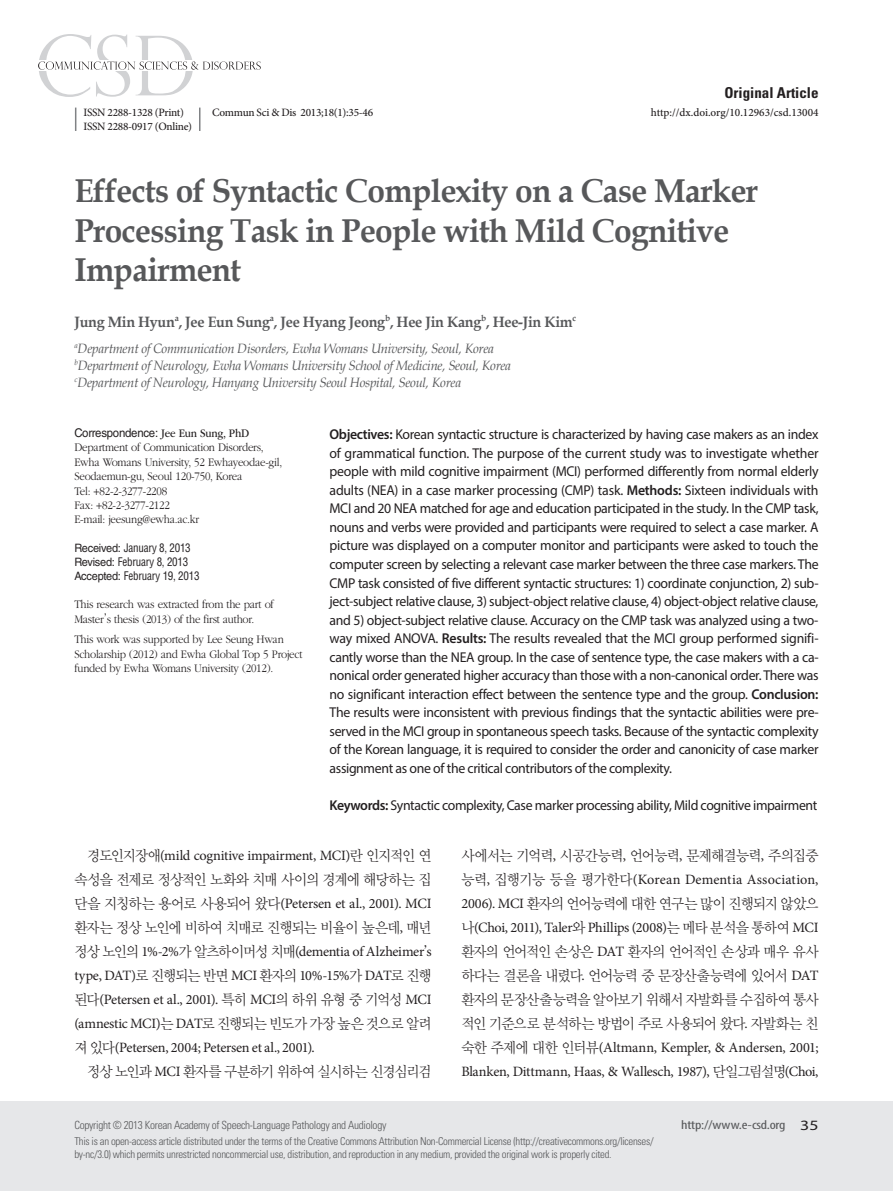
<style>
.page{position:relative;width:893px;height:1191px;background:#fff}
.page>*{position:absolute;margin:0;border:0;box-sizing:border-box;transform-origin:0 0}
.t1{font:700 33px/39.6px "Book Antiqua";letter-spacing:-.02em;color:#57585a;scale:.96 1}
.t2{font:700 15px "Book Antiqua";letter-spacing:-.02em;color:#57585a;scale:.96 1}
.t3{font:700 condensed 15px "Univers LT Std";color:#231f20}
.t4{font:14.7px/24px "YDIY Mj O320";letter-spacing:-.05em;color:#231f20;text-align:justify;scale:.95 1}
.t5{font:14.7px "YDIY Mj O320";letter-spacing:-.07em;color:#231f20;scale:.95 1}
.t6{font:14.25px/18.6px "Myriad Pro";letter-spacing:-.03em;color:#231f20;text-align:justify}
.t7{font:14.25px/24px "Minion Pro";letter-spacing:-.02em;color:#231f20;text-align:justify}
.t8{font:14.25px "Minion Pro";letter-spacing:.01em;color:#231f20}
.t9{font:italic 13.5px/16.8px "Book Antiqua";letter-spacing:-.02em;color:#57585a;scale:.96 1}
.t10{font:condensed 12.75px "Myriad Pro";letter-spacing:-.015em;color:#57585a;scale:1.25 1}
.t11{font:300 12px/14.4px "ITC Garamond Std";letter-spacing:-.02em;color:#231f20;scale:.91 1}
.t12{font:12px "Helvetica LT Std";letter-spacing:-.02em;color:#231f20;scale:.95 1}
.t13{font:condensed 11.55px/13.8px "Helvetica LT Std";letter-spacing:-.02em;color:#231f20;scale:.95 1}
.t14{font:500 11.25px "Minion Pro";letter-spacing:-.025em;color:#231f20}
.t15{font:300 condensed 11.25px "Univers LT Std";letter-spacing:-.025em;color:#57585a}
.t16{font:500 11.25px "Minion Pro";color:#231f20}
.t17{font:300 condensed 10.8px/12.9px "Univers LT Std";letter-spacing:-.025em;color:#57585a}
.s1{font-family:"ITC Garamond Std"}
.s2{font-stretch:normal}
.s3{font-family:"Batang";font-weight:400}
.s4{font-weight:600}
.s5{font-family:"YDIY Mj O320";font-size:14.7px}
.s6{font-family:"Minion Pro";font-size:14.25px}
.s7{font-family:"Batang";font-size:14.7px}
.s8{font-stretch:normal;font-size:14.25px;color:#231f20}
</style>
<div class="page">
<div style="left:0;top:1101px;width:893px;height:90px;background:#e6e7e9"></div>
<svg style="left:75px;top:108px;width:1px;height:23px"></svg>
<svg style="left:199px;top:108px;width:1px;height:23px"></svg>
<svg style="left:38px;top:34px;width:223px;height:63px"></svg>
<p class="t14" style="left:84px;top:104px;width:102px">ISSN 2288-1328 (Print)</p>
<p class="t14" style="left:212px;top:105px;width:162px">Commun Sci &amp; Dis 2013;18(1):35-46</p>
<p class="t14" style="left:84px;top:119px;width:110px">ISSN 2288-0917 (Online)</p>
<p class="t3" style="left:724px;top:83px;width:96px">Original Article</p>
<p class="t16" style="left:651px;top:105px;width:169px">http://dx.doi.org/10.12963/csd.13004</p>
<h1 class="t1" style="left:74px;top:171px;width:714px">Effects of Syntactic Complexity on a Case Marker<br>Processing Task in People with Mild Cognitive<br>Impairment</h1>
<p class="t2" style="left:74px;top:312px;width:524px">Jung Min Hyun<sup>a</sup>, Jee Eun Sung<sup>a</sup>, Jee Hyang Jeong<sup>b</sup>, Hee Jin Kang<sup>b</sup>, Hee-Jin Kim<sup>c</sup></p>
<p class="t9" style="left:74px;top:340px;width:456px"><sup>a</sup>Department of Communication Disorders, Ewha Womans University, Seoul, Korea <sup>b</sup>Department of Neurology, Ewha Womans University School of Medicine, Seoul, Korea <sup>c</sup>Department of Neurology, Hanyang University Seoul Hospital, Seoul, Korea</p>
<p class="t12" style="left:74px;top:426px;width:186px">Correspondence: <span class="s1">Jee Eun Sung, PhD</span></p>
<p class="t11" style="left:74px;top:440px;width:230px">Department of Communication Disorders,<br>Ewha Womans University, 52 Ewhayeodae-gil,<br>Seodaemun-gu, Seoul 120-750, Korea<br>Tel: +82-2-3277-2208<br>Fax: +82-2-3277-2122<br>E-mail: jeesung@ewha.ac.kr</p>
<p class="t13" style="left:74px;top:541px;width:133px"><span class="s2">Received:</span> January 8, 2013<br><span class="s2">Revised:</span> February 8, 2013<br><span class="s2">Accepted:</span> February 19, 2013</p>
<p class="t11" style="left:74px;top:597px;width:221px">This research was extracted from the part of<br>Master<span class="s3">’</span>s thesis (2013) of the first author.</p>
<p class="t11" style="left:74px;top:632px;width:252px">This work was supported by Lee Seung Hwan<br>Scholarship (2012) and Ewha Global Top 5 Project funded by Ewha Womans University (2012).</p>
<p class="t6" style="left:330px;top:425px;width:491px"><span class="s4">Objectives:</span> Korean syntactic structure is characterized by having case makers as an index of grammatical function. The purpose of the current study was to investigate whether people with mild cognitive impairment (MCI) performed differently from normal elderly adults (NEA) in a case marker processing (CMP) task. <span class="s4">Methods:</span> Sixteen individuals with MCI and 20 NEA matched for age and education participated in the study. In the CMP task, nouns and verbs were provided and participants were required to select a case marker. A picture was displayed on a computer monitor and participants were asked to touch the computer screen by selecting a relevant case marker between the three case markers. The CMP task consisted of five different syntactic structures: 1) coordinate conjunction, 2) sub&shy;ject-subject relative clause, 3) subject-object relative clause, 4) object-object relative clause, and 5) object-subject relative clause. Accuracy on the CMP task was analyzed using a two&shy;way mixed ANOVA. <span class="s4">Results:</span> The results revealed that the MCI group performed signifi&shy;cantly worse than the NEA group. In the case of sentence type, the case makers with a ca&shy;nonical order generated higher accuracy than those with a non-canonical order. There was no significant interaction effect between the sentence type and the group. <span class="s4">Conclusion:<br></span>The results were inconsistent with previous findings that the syntactic abilities were pre&shy;served in the MCI group in spontaneous speech tasks. Because of the syntactic complexity of the Korean language, it is required to consider the order and canonicity of case marker assignment as one of the critical contributors of the complexity.</p>
<p class="t6" style="left:330px;top:795px;width:489px"><span class="s4">Keywords:</span> Syntactic complexity, Case marker processing ability, Mild cognitive impairment</p>
<p class="t7" style="left:87px;top:843px;width:346px"><span class="s5">경도인지장애</span>(mild cognitive impairment, MCI)<span class="s5">란 인지적인 연</span></p>
<p class="t4" style="left:74px;top:867px;width:377px">속성을 전제로 정상적인 노화와 치매 사이의 경계에 해당하는 집</p>
<p class="t7" style="left:74px;top:891px;width:359px"><span class="s5">단을 지칭하는 용어로 사용되어 왔다</span>(Petersen et al., 2001). MCI</p>
<p class="t4" style="left:74px;top:915px;width:377px">환자는 정상 노인에 비하여 치매로 진행되는 비율이 높은데<span class="s6">,</span> 매년</p>
<p class="t7" style="left:74px;top:939px;width:359px"><span class="s5">정상 노인의</span> 1%-2%<span class="s5">가 알츠하이머성 치매</span>(dementia of Alzheimer<span class="s7">’</span>s type, DAT)<span class="s5">로 진행되는 반면</span> MCI <span class="s5">환자의</span> 10%-15%<span class="s5">가</span> DAT<span class="s5">로 진행 된다</span>(Petersen et al., 2001). <span class="s5">특히</span> MCI<span class="s5">의 하위 유형 중 기억성</span> MCI</p>
<p class="t4" style="left:74px;top:1011px;width:377px"><span class="s6">(amnestic MCI)</span>는 <span class="s6">DAT</span>로 진행되는 빈도가 가장 높은 것으로 알려</p>
<p class="t7" style="left:74px;top:1035px;width:242px"><span class="s5">져 있다</span>(Petersen, 2004; Petersen et al., 2001).</p>
<p class="t5" style="left:87px;top:1064px;width:364px">정상 노인과 <span class="s6">MCI</span> 환자를 구분하기 위하여 실시하는 신경심리검</p>
<p class="t4" style="left:461px;top:843px;width:377px">사에서는 기억력<span class="s6">,</span> 시공간능력<span class="s6">,</span> 언어능력<span class="s6">,</span> 문제해결능력<span class="s6">,</span> 주의집중</p>
<p class="t8" style="left:461px;top:869px;width:359px"><span class="s5">능력</span>, <span class="s5">집행기능 등을 평가한다</span>(Korean Dementia Association,</p>
<p class="t5" style="left:461px;top:896px;width:377px"><span class="s6">2006). MCI</span> 환자의 언어능력에 대한 연구는 많이 진행되지 않았으</p>
<p class="t7" style="left:461px;top:915px;width:359px"><span class="s5">나</span>(Choi, 2011), Taler<span class="s5">와</span> Phillips (2008)<span class="s5">는 메타 분석을 통하여</span> MCI</p>
<p class="t4" style="left:461px;top:939px;width:377px">환자의 언어적인 손상은 <span class="s6">DAT</span> 환자의 언어적인 손상과 매우 유사 하다는 결론을 내렸다<span class="s6">.</span> 언어능력 중 문장산출능력에 있어서 <span class="s6">DAT </span>환자의 문장산출능력을 알아보기 위해서 자발화를 수집하여 통사 적인 기준으로 분석하는 방법이 주로 사용되어 왔다<span class="s6">.</span> 자발화는 친</p>
<p class="t7" style="left:461px;top:1035px;width:359px"><span class="s5">숙한 주제에 대한 인터뷰</span>(Altmann, Kempler, &amp; Andersen, 2001;<br>Blanken, Dittmann, Haas, &amp; Wallesch, 1987), <span class="s5">단일그림설명</span>(Choi,</p>
<p class="t15" style="left:74px;top:1118px;width:314px">Copyright © 2013 Korean Academy of Speech-Language Pathology and Audiology</p>
<p class="t17" style="left:74px;top:1134px;width:581px">This is an open-access article distributed under the terms of the Creative Commons Attribution Non-Commercial License (http://creativecommons.org/licenses/ by-nc/3.0) which permits unrestricted noncommercial use, distribution, and reproduction in any medium, provided the original work is properly cited.</p>
<p class="t10" style="left:681px;top:1117px;width:111px">http://www.e-csd.org <span class="s8">35</span></p>
</div>
